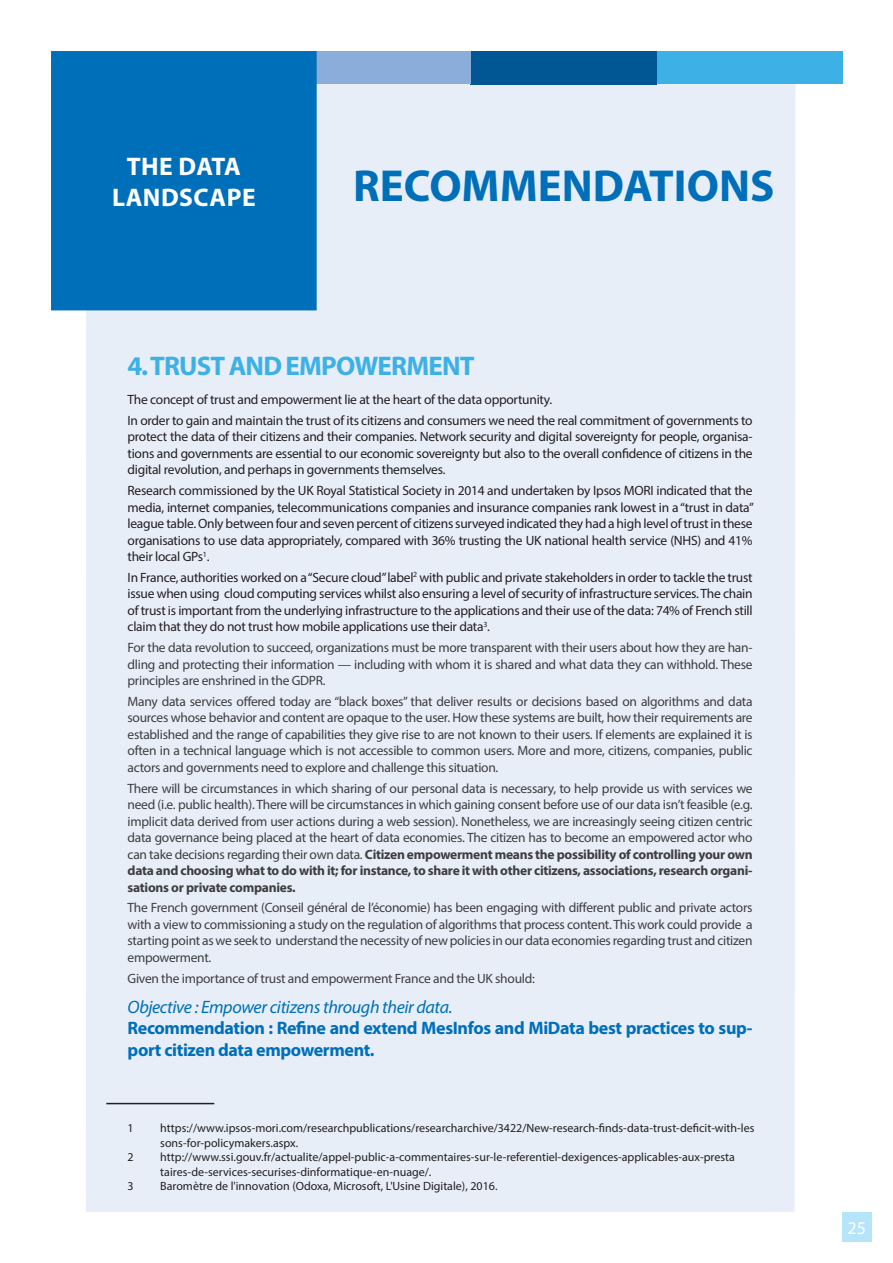
<style>
.page{position:relative;width:893px;height:1263px;background:#fff}
.page>*{position:absolute;margin:0;border:0;box-sizing:border-box;transform-origin:0 0}
.t1{font:700 45px "Myriad Pro";color:#006fba}
.t2{font:700 27px "Myriad Pro";letter-spacing:-.03em;color:#3db1e5}
.t3{font:700 25.5px/30.6px "Myriad Pro";letter-spacing:.02em;color:#fff;text-align:center}
.t4{font:700 18px/21.6px "Myriad Pro";letter-spacing:-.02em;color:#006fba}
.t5{font:italic 18px "Myriad Pro";letter-spacing:-.02em;color:#006fba}
.t6{font:18px "Myriad Pro";color:#fff}
.t7{font:13.5px/16.5px "Myriad Pro";letter-spacing:-.02em;color:#3e3e3f;text-align:justify}
.t8{font:13.5px/16.5px "Myriad Pro";letter-spacing:-.02em;color:#231f20;text-align:justify}
.t9{font:12px/14.4px "Myriad Pro";color:#231f20}
.s1{font-weight:700}
</style>
<div class="page">
<div style="left:842px;top:1212px;width:30px;height:30px;background:#b6e4f9"></div>
<div style="left:86px;top:84px;width:709px;height:1128px;background:#e7eef8"></div>
<hr style="left:106px;top:1103px;width:108px;height:1px;background:#231f20">
<div style="left:656px;top:51px;width:187px;height:33px;background:#3db1e5"></div>
<div style="left:470px;top:51px;width:186px;height:33px;background:#005794"></div>
<div style="left:284px;top:51px;width:186px;height:33px;background:#8badda"></div>
<div style="left:51px;top:51px;width:266px;height:259px;background:#006fba"></div>
<h3 class="t3" style="left:112px;top:150px;width:145px">THE DATA<br>LANDSCAPE</h3>
<h1 class="t1" style="left:353px;top:157px;width:423px">RECOMMENDATIONS</h1>
<h2 class="t2" style="left:128px;top:348px;width:349px">4. TRUST AND EMPOWERMENT</h2>
<p class="t8" style="left:128px;top:389px;width:626px;line-height:20.7px">The concept of trust and empowerment lie at the heart of the data opportunity.<br>In order to gain and maintain the trust of its citizens and consumers we need the real commitment of governments to</p>
<p class="t8" style="left:128px;top:428px;width:627px">protect the data of their citizens and their companies. Network security and digital sovereignty for people, organisa&shy;tions and governments are essential to our economic sovereignty but also to the overall confidence of citizens in the digital revolution, and perhaps in governments themselves.</p>
<p class="t8" style="left:128px;top:482px;width:628px">Research commissioned by the UK Royal Statistical Society in 2014 and undertaken by Ipsos MORI indicated that the media, internet companies, telecommunications companies and insurance companies rank lowest in a “trust in data” league table. Only between four and seven percent of citizens surveyed indicated they had a high level of trust in these organisations to use data appropriately, compared with 36% trusting the UK national health service (NHS) and 41% their local GPs<sup>1</sup>.</p>
<p class="t8" style="left:128px;top:569px;width:627px">In France, authorities worked on a “Secure cloud” label<sup>2</sup> with public and private stakeholders in order to tackle the trust issue when using cloud computing services whilst also ensuring a level of security of infrastructure services. The chain of trust is important from the underlying infrastructure to the applications and their use of the data: 74% of French still claim that they do not trust how mobile applications use their data<sup>3</sup>.</p>
<p class="t7" style="left:128px;top:639px;width:626px">For the data revolution to succeed, organizations must be more transparent with their users about how they are han&shy;dling and protecting their information — including with whom it is shared and what data they can withhold. These principles are enshrined in the GDPR.</p>
<p class="t7" style="left:128px;top:693px;width:627px">Many data services offered today are “black boxes” that deliver results or decisions based on algorithms and data sources whose behavior and content are opaque to the user. How these systems are built, how their requirements are established and the range of capabilities they give rise to are not known to their users. If elements are explained it is often in a technical language which is not accessible to common users. More and more, citizens, companies, public actors and governments need to explore and challenge this situation.</p>
<p class="t7" style="left:128px;top:780px;width:627px">There will be circumstances in which sharing of our personal data is necessary, to help provide us with services we need (i.e. public health). There will be circumstances in which gaining consent before use of our data isn’t feasible (e.g. implicit data derived from user actions during a web session). Nonetheless, we are increasingly seeing citizen centric data governance being placed at the heart of data economies. The citizen has to become an empowered actor who can take decisions regarding their own data. <span class="s1">Citizen empowerment means the possibility of controlling your own data and choosing what to do with it; for instance, to share it with other citizens, associations, research organi&shy;sations or private companies.</span></p>
<p class="t7" style="left:128px;top:899px;width:627px">The French government (Conseil général de l’économie) has been engaging with different public and private actors with a view to commissioning a study on the regulation of algorithms that process content. This work could provide a starting point as we seek to understand the necessity of new policies in our data economies regarding trust and citizen empowerment.</p>
<p class="t7" style="left:128px;top:969px;width:409px">Given the importance of trust and empowerment France and the UK should:</p>
<h3 class="t5" style="left:128px;top:995px;width:327px">Objective : Empower citizens through their data.</h3>
<h3 class="t4" style="left:128px;top:1017px;width:626px">Recommendation : Refine and extend MesInfos and MiData best practices to sup&shy;port citizen data empowerment.</h3>
<p class="t9" style="left:128px;top:1121px;width:8px">1</p>
<p class="t9" style="left:160px;top:1121px;width:596px">https://www.ipsos-mori.com/researchpublications/researcharchive/3422/New-research-finds-data-trust-deficit-with-les sons-for-policymakers.aspx.</p>
<p class="t9" style="left:128px;top:1150px;width:8px">2</p>
<p class="t9" style="left:160px;top:1150px;width:576px">http://www.ssi.gouv.fr/actualite/appel-public-a-commentaires-sur-le-referentiel-dexigences-applicables-aux-presta taires-de-services-securises-dinformatique-en-nuage/.</p>
<p class="t9" style="left:128px;top:1178px;width:8px">3</p>
<p class="t9" style="left:160px;top:1178px;width:339px">Baromètre de l'innovation (Odoxa, Microsoft, L'Usine Digitale), 2016.</p>
<h3 class="t6" style="left:848px;top:1216px;width:20px">25</h3>
</div>
